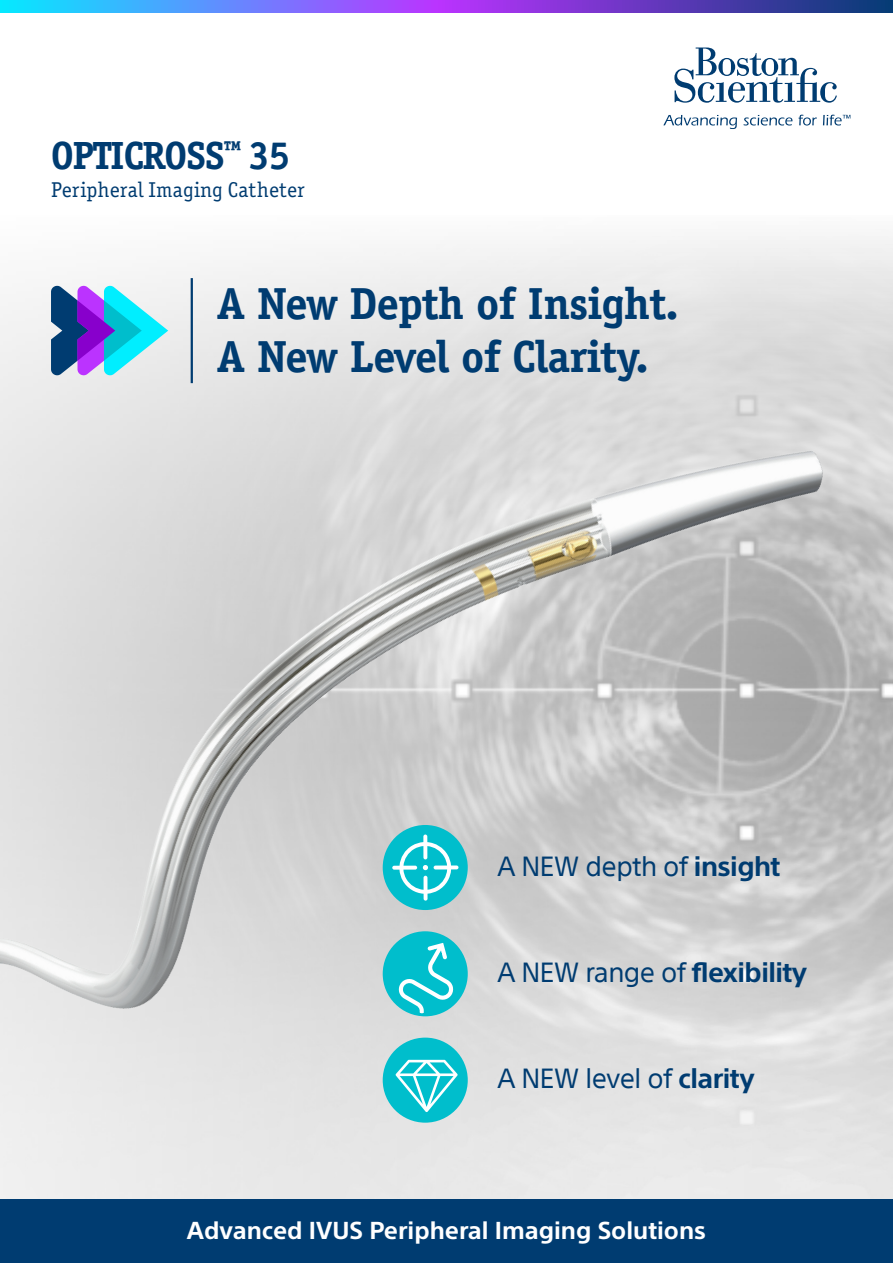
<style>
.page{position:relative;width:893px;height:1263px;background:#fff}
.page>*{position:absolute;margin:0;border:0;box-sizing:border-box;transform-origin:0 0}
.t1{font:700 45px "Officina Serif Std";letter-spacing:-.02em;color:#003c71}
.t2{font:700 39.3px "Officina Ser ITC Std";letter-spacing:-.02em;color:#003c71}
.t3{font:27px "SST";letter-spacing:-.02em;color:#003c71}
.t4{font:700 24px "SST";color:#fff}
.t5{font:21.45px "Officina Ser ITC Std";letter-spacing:.015em;color:#003c71}
.s1{font-weight:700}
</style>
<div class="page">
<svg style="left:674px;top:48px;width:163px;height:55px"></svg>
<svg style="left:663px;top:115px;width:74px;height:14px"></svg>
<svg style="left:744px;top:115px;width:48px;height:11px"></svg>
<svg style="left:798px;top:115px;width:19px;height:11px"></svg>
<svg style="left:823px;top:115px;width:27px;height:11px"></svg>
<svg style="left:0;top:0;width:893px;height:13px;background:#5f62db"></svg>
<div style="left:0;top:1199px;width:893px;height:64px;background:#003c71"></div>
<img style="left:0;top:425px;width:893px;height:702px">
<div style="left:383px;top:1037px;width:85px;height:86px;background:#00becc;border-radius:50%"></div>
<svg style="left:395px;top:1060px;width:63px;height:52px"></svg>
<div style="left:383px;top:931px;width:85px;height:85px;background:#00becc;border-radius:50%"></div>
<svg style="left:396px;top:939px;width:60px;height:77px"></svg>
<div style="left:383px;top:825px;width:85px;height:85px;background:#00becc;border-radius:50%"></div>
<svg style="left:392px;top:834px;width:66px;height:67px"></svg>
<svg style="left:51px;top:284px;width:117px;height:93px"></svg>
<hr style="left:191px;top:278px;width:2px;height:105px;background:#003c71">
<p class="t2" style="left:51px;top:131px;width:240px">OPTICROSS<sup>™</sup> 35</p>
<p class="t5" style="left:51px;top:177px;width:255px">Peripheral Imaging Catheter</p>
<p class="t1" style="left:217px;top:276px;width:463px">A New Depth of Insight.</p>
<p class="t1" style="left:217px;top:328px;width:433px">A New Level of Clarity.</p>
<p class="t3" style="left:497px;top:850px;width:285px">A NEW depth of <span class="s1">insight</span></p>
<p class="t3" style="left:497px;top:956px;width:311px">A NEW range of <span class="s1">flexibility</span></p>
<p class="t3" style="left:497px;top:1062px;width:259px">A NEW level of <span class="s1">clarity</span></p>
<p class="t4" style="left:187px;top:1216px;width:521px">Advanced IVUS Peripheral Imaging Solutions</p>
</div>
